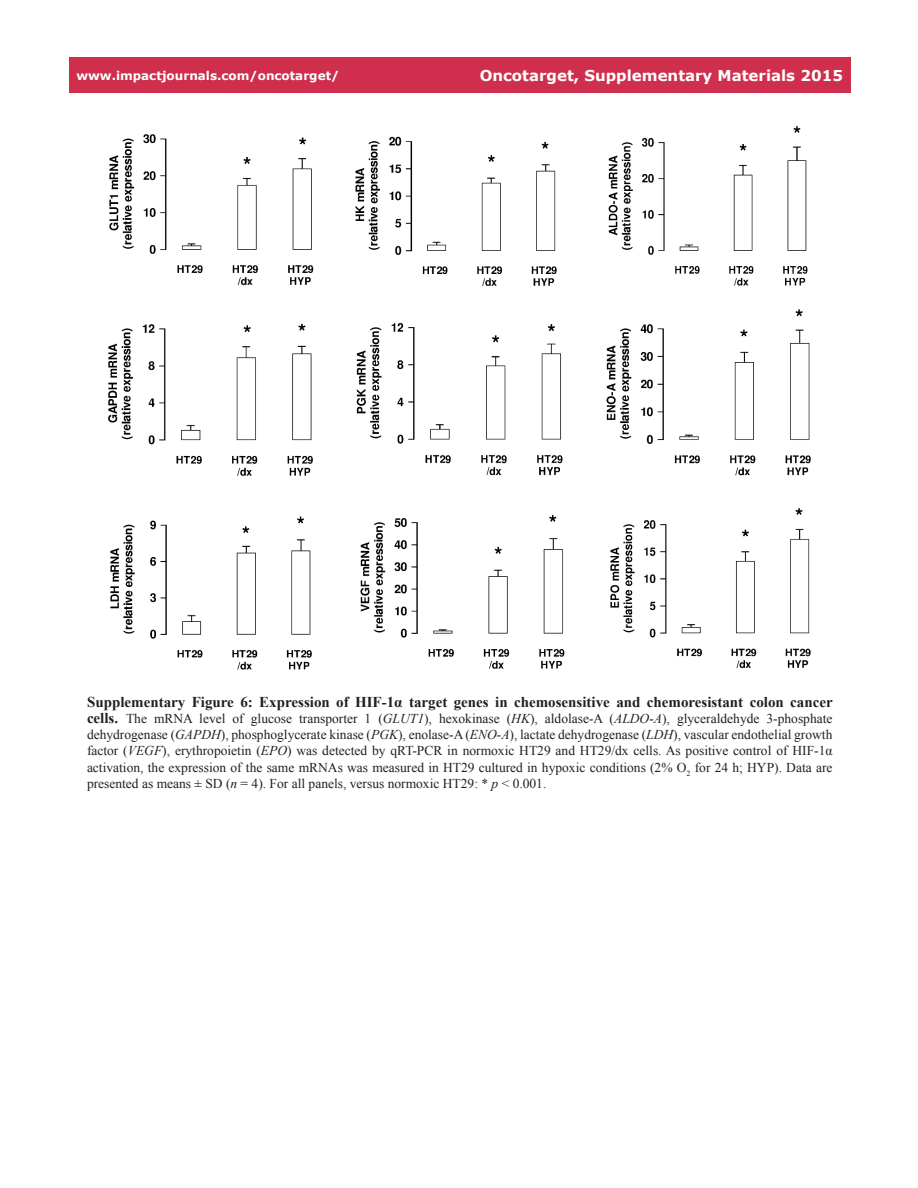
<style>
.page{position:relative;width:918px;height:1188px;background:#fff}
.page>*{position:absolute;margin:0;border:0;box-sizing:border-box;transform-origin:0 0}
.FigureText{font:700 15px "Times New Roman";color:#231f20}
.t1{font:700 15px "Verdana";color:#fff}
.FigureText-2{font:13.5px/16.2px "Times New Roman";color:#231f20;text-align:justify}
.t2{font:700 12px "Verdana";color:#fff}
.s1{font-weight:700;font-size:15px}
.s2{font-style:italic}
</style>
<div class="page">
<div style="left:69px;top:57px;width:781px;height:36px;background:#cf2e4c"></div>
<img style="left:109px;top:127px;width:702px;height:542px">
<p class="t2" style="left:76px;top:67px;width:264px">www.impactjournals.com/oncotarget/</p>
<p class="t1" style="left:480px;top:65px;width:365px">Oncotarget, Supplementary Materials 2015</p>
<p class="FigureText" style="left:87px;top:691px;width:747px">Supplementary Figure 6: Expression of HIF-1α target genes in chemosensitive and chemoresistant colon cancer</p>
<p class="FigureText-2" style="left:87px;top:710px;width:747px"><span class="s1">cells.</span> The mRNA level of glucose transporter 1 (<span class="s2">GLUT1</span>), hexokinase (<span class="s2">HK</span>), aldolase-A (<span class="s2">ALDO-A</span>), glyceraldehyde 3-phosphate dehydrogenase (<span class="s2">GAPDH</span>), phosphoglycerate kinase (<span class="s2">PGK</span>), enolase-A (<span class="s2">ENO-A</span>), lactate dehydrogenase (<span class="s2">LDH</span>), vascular endothelial growth factor (<span class="s2">VEGF</span>), erythropoietin (<span class="s2">EPO</span>) was detected by qRT-PCR in normoxic HT29 and HT29/dx cells. As positive control of HIF-1α activation, the expression of the same mRNAs was measured in HT29 cultured in hypoxic conditions (2% O<sub>2</sub> for 24 h; HYP). Data are presented as means ± SD (<span class="s2">n</span> = 4). For all panels, versus normoxic HT29: * <span class="s2">p</span> &lt; 0.001.</p>
</div>
